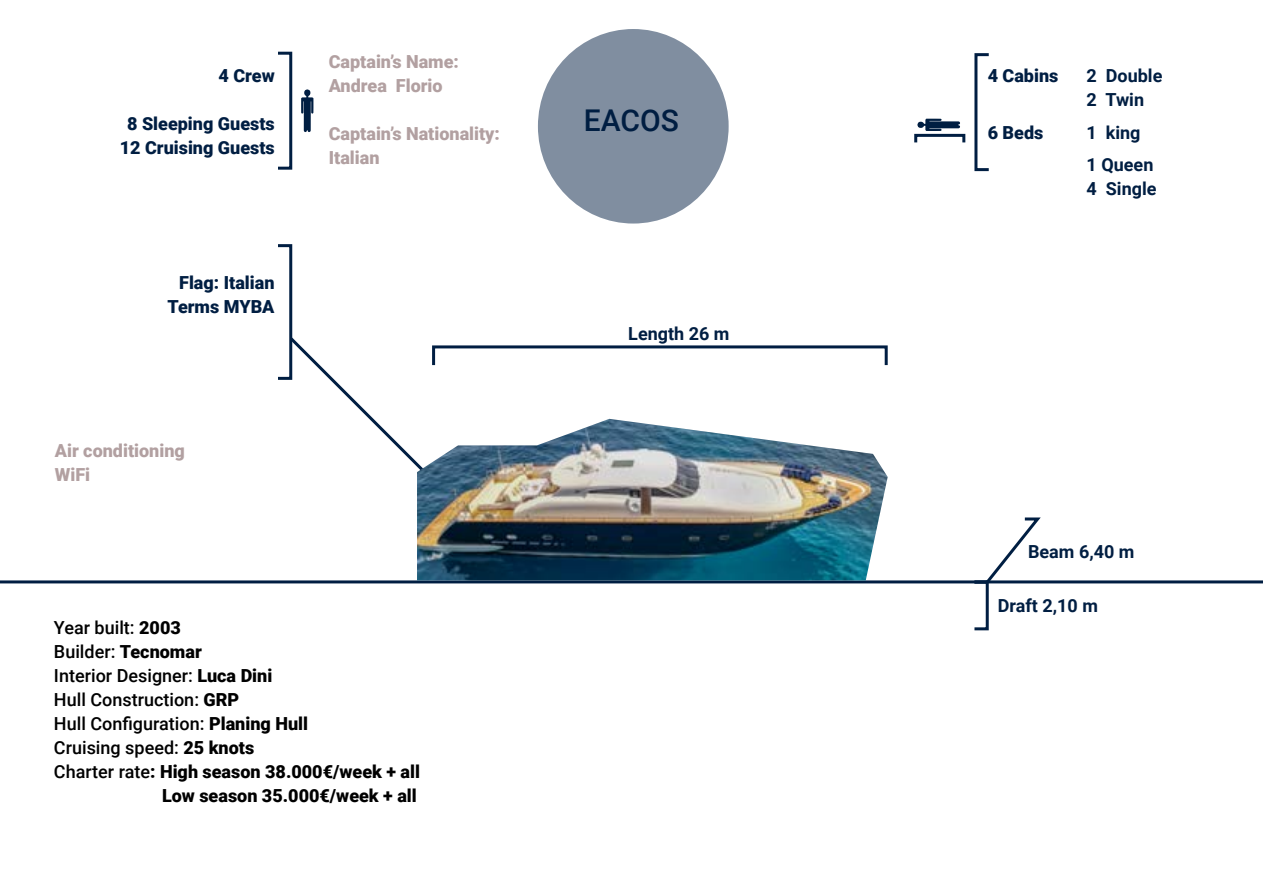
<style>
.page{position:relative;width:1263px;height:893px;background:#fff}
.page>*{position:absolute;margin:0;border:0;box-sizing:border-box;transform-origin:0 0}
.t1{font:500 30px "Roboto";color:#001e42}
.t2{font:500 18px "Roboto";color:#000}
.t3{font:900 18px/24px "Roboto";color:#b2a0a1}
.t4{font:900 18px/24px "Roboto";color:#001e42;text-align:center}
.t5{font:900 18px "Roboto";color:#000}
.t6{font:700 18px/24px "Roboto";color:#001e42}
.s1{font-weight:900}
.s2{font-weight:500}
</style>
<div class="page">
<div style="left:974px;top:53px;width:16px;height:118px;border:3px solid #001e42"></div>
<div style="left:276px;top:244px;width:16px;height:136px;border:3px solid #001e42"></div>
<div style="left:276px;top:52px;width:16px;height:118px;border:3px solid #001e42"></div>
<svg style="left:301px;top:89px;width:12px;height:43px"></svg>
<svg style="left:917px;top:119px;width:43px;height:12px"></svg>
<div style="left:914px;top:134px;width:51px;height:10px;border:3px solid #001e42"></div>
<hr style="left:0;top:580px;width:1263px;height:3px;background:#001e42">
<svg style="left:287px;top:334px;width:130px;height:133px"></svg>
<div style="left:973px;top:580px;width:16px;height:50px;border:3px solid #001e42"></div>
<svg style="left:971px;top:517px;width:73px;height:68px"></svg>
<div style="left:432px;top:345px;width:456px;height:22px;border:3px solid #001e42"></div>
<img style="left:417px;top:419px;width:471px;height:161px">
<div style="left:538px;top:29px;width:191px;height:195px;background:#808ea0;border-radius:50%"></div>
<p class="t3" style="left:329px;top:49px;width:132px">Captain’s Name:<br>Andrea Florio</p>
<p class="t3" style="left:329px;top:121px;width:173px">Captain’s Nationality:<br>Italian</p>
<p class="t4" style="left:219px;top:63px;width:58px">4 Crew</p>
<p class="t4" style="left:120px;top:111px;width:157px">8 Sleeping Guests<br>12 Cruising Guests</p>
<h1 class="t1" style="left:584px;top:100px;width:97px">EACOS</h1>
<p class="t4" style="left:167px;top:270px;width:109px;text-align:right">Flag: Italian<br>Terms MYBA</p>
<p class="t3" style="left:55px;top:438px;width:132px">Air conditioning<br>WiFi</p>
<p class="t2" style="left:54px;top:615px;width:128px">Year built: <span class="s1">2003</span></p>
<p class="t2" style="left:54px;top:639px;width:149px">Builder: <span class="s1">Tecnomar</span></p>
<p class="t2" style="left:54px;top:663px;width:220px">Interior Designer: <span class="s1">Luca Dini</span></p>
<p class="t2" style="left:54px;top:687px;width:187px">Hull Construction: <span class="s1">GRP</span></p>
<p class="t2" style="left:54px;top:711px;width:256px">Hull Configuration: <span class="s1">Planing Hull</span></p>
<p class="t2" style="left:54px;top:735px;width:202px">Cruising speed: <span class="s1">25 knots</span></p>
<p class="t5" style="left:54px;top:759px;width:367px"><span class="s2">Charter rate</span>: High season 38.000€/week + all</p>
<p class="t5" style="left:162px;top:783px;width:256px">Low season 35.000€/week + all</p>
<p class="t6" style="left:628px;top:321px;width:103px">Length 26 m</p>
<p class="t4" style="left:988px;top:63px;width:72px">4 Cabins</p>
<p class="t4" style="left:988px;top:120px;width:57px">6 Beds</p>
<p class="t6" style="left:1086px;top:63px;width:77px">2 Double<br>2 Twin</p>
<p class="t6" style="left:1086px;top:115px;width:68px;line-height:32.5px">1 king<br>1 Queen</p>
<p class="t6" style="left:1086px;top:176px;width:72px">4 Single</p>
<p class="t6" style="left:1028px;top:539px;width:108px">Beam 6,40 m</p>
<p class="t6" style="left:998px;top:593px;width:102px">Draft 2,10 m</p>
</div>
